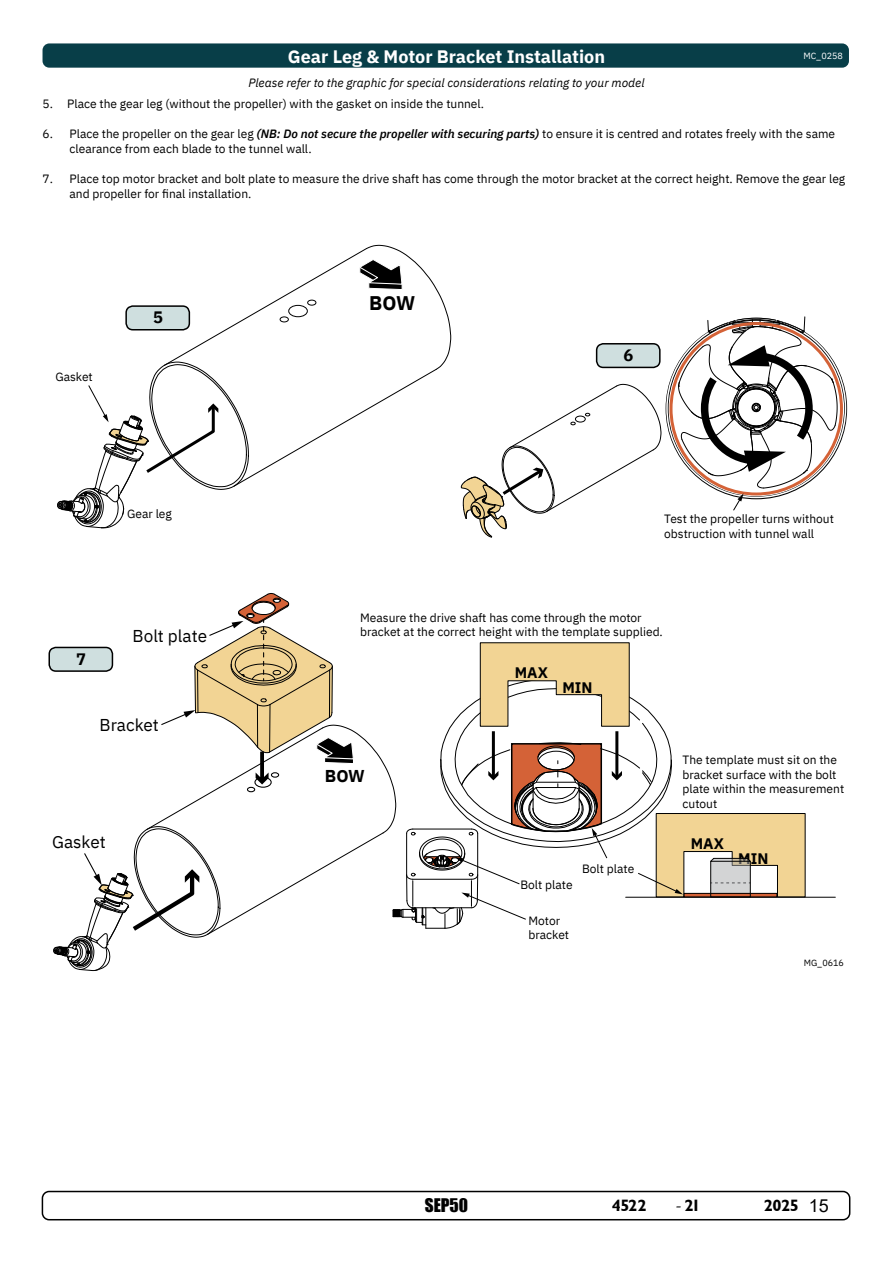
<style>
.page{position:relative;width:893px;height:1263px;background:#fff}
.page>*{position:absolute;margin:0;border:0;box-sizing:border-box;transform-origin:0 0}
.t1{font:700 19.65px "IBM Plex Sans";color:#000}
.t2{font:700 18px "IBM Plex Sans";color:#fff}
.t3{font:17.25px "Impact";color:#000}
.t4{font:17.1px "IBM Plex Sans";color:#000}
.t5{font:700 17.1px "IBM Plex Sans";color:#000}
.t6{font:16.5px "Garrison Sans BOLD";letter-spacing:-.025em;color:#000}
.t7{font:700 16.5px "IBM Plex Sans";color:#000}
.t8{font:700 15.3px "IBM Plex Sans";color:#000}
.t9{font:12px/14.4px "IBM Plex Sans";color:#000}
.t10{font:italic 12px "IBM Plex Sans";color:#000}
.t11{font:9px "IBM Plex Sans";color:#fff}
.t12{font:9px "IBM Plex Sans";color:#000}
.s1{font-weight:600;font-style:italic}
.s2{font-family:"Minion Pro";font-size:18px}
.s3{font-family:"Arial";font-size:18px}
</style>
<div class="page">
<div style="left:42px;top:1191px;width:808px;height:29px;border:2px solid #000;border-radius:7px"></div>
<div style="left:43px;top:43px;width:806px;height:25px;background:#083e48;border-radius:7px"></div>
<div style="left:597px;top:344px;width:63px;height:23px;background:#cfdfdf;border-radius:7px"></div>
<div style="left:596px;top:343px;width:65px;height:25px;border:2px solid #000;border-radius:7px"></div>
<svg style="left:57px;top:245px;width:394px;height:283px"></svg>
<svg style="left:675px;top:316px;width:162px;height:195px"></svg>
<svg style="left:461px;top:384px;width:200px;height:153px"></svg>
<hr style="left:626px;top:897px;width:209px;height:1px;background:#000">
<svg style="left:48px;top:593px;width:758px;height:378px"></svg>
<h2 class="t2" style="left:288px;top:42px;width:319px">Gear Leg &amp; Motor Bracket Installation</h2>
<p class="t11" style="left:803px;top:49px;width:41px">MC_0258</p>
<p class="t10" style="left:248px;top:74px;width:398px">Please refer to the graphic for special considerations relating to your model</p>
<p class="t9" style="left:43px;top:96px;width:443px">5. Place the gear leg (without the propeller) with the gasket on inside the tunnel.</p>
<p class="t9" style="left:70px;top:125px;width:767px;line-height:15px;text-indent:-27px">6. Place the propeller on the gear leg <span class="s1">(NB: Do not secure the propeller with securing parts)</span> to ensure it is centred and rotates freely with the same clearance from each blade to the tunnel wall.</p>
<p class="t9" style="left:70px;top:170px;width:777px;line-height:15px;text-indent:-27px">7. Place top motor bracket and bolt plate to measure the drive shaft has come through the motor bracket at the correct height. Remove the gear leg and propeller for final installation.</p>
<p class="t9" style="left:55px;top:368px;width:39px">Gasket</p>
<h3 class="t7" style="left:153px;top:304px;width:11px">5</h3>
<h1 class="t1" style="left:369px;top:288px;width:47px">BOW</h1>
<h3 class="t7" style="left:624px;top:342px;width:11px">6</h3>
<p class="t9" style="left:127px;top:506px;width:46px">Gear leg</p>
<p class="t9" style="left:664px;top:511px;width:171px">Test the propeller turns without obstruction with tunnel wall</p>
<h3 class="t7" style="left:76px;top:646px;width:11px">7</h3>
<h3 class="t4" style="left:133px;top:623px;width:76px">Bolt plate</h3>
<h3 class="t4" style="left:100px;top:712px;width:61px">Bracket</h3>
<p class="t9" style="left:360px;top:609px;width:304px">Measure the drive shaft has come through the motor bracket at the correct height with the template supplied.</p>
<p class="t8" style="left:515px;top:661px;width:35px">MAX</p>
<p class="t8" style="left:562px;top:675px;width:32px">MIN</p>
<h3 class="t5" style="left:325px;top:762px;width:41px">BOW</h3>
<p class="t9" style="left:682px;top:752px;width:163px">The template must sit on the bracket surface with the bolt plate within the measurement cutout</p>
<h3 class="t4" style="left:52px;top:829px;width:55px">Gasket</h3>
<p class="t9" style="left:520px;top:877px;width:54px">Bolt plate</p>
<p class="t9" style="left:528px;top:912px;width:42px">Motor bracket</p>
<p class="t9" style="left:582px;top:860px;width:54px">Bolt plate</p>
<p class="t8" style="left:691px;top:831px;width:35px">MAX</p>
<p class="t8" style="left:738px;top:846px;width:32px">MIN</p>
<p class="t12" style="left:804px;top:955px;width:42px">MG_0616</p>
<h3 class="t3" style="left:425px;top:1192px;width:45px">SEP50</h3>
<h3 class="t6" style="left:612px;top:1196px;width:36px">4522</h3>
<h3 class="t6" style="left:675px;top:1196px;width:27px"><span class="s2">-</span> 21</h3>
<h3 class="t6" style="left:764px;top:1196px;width:66px">2025 <span class="s3">15</span></h3>
</div>
